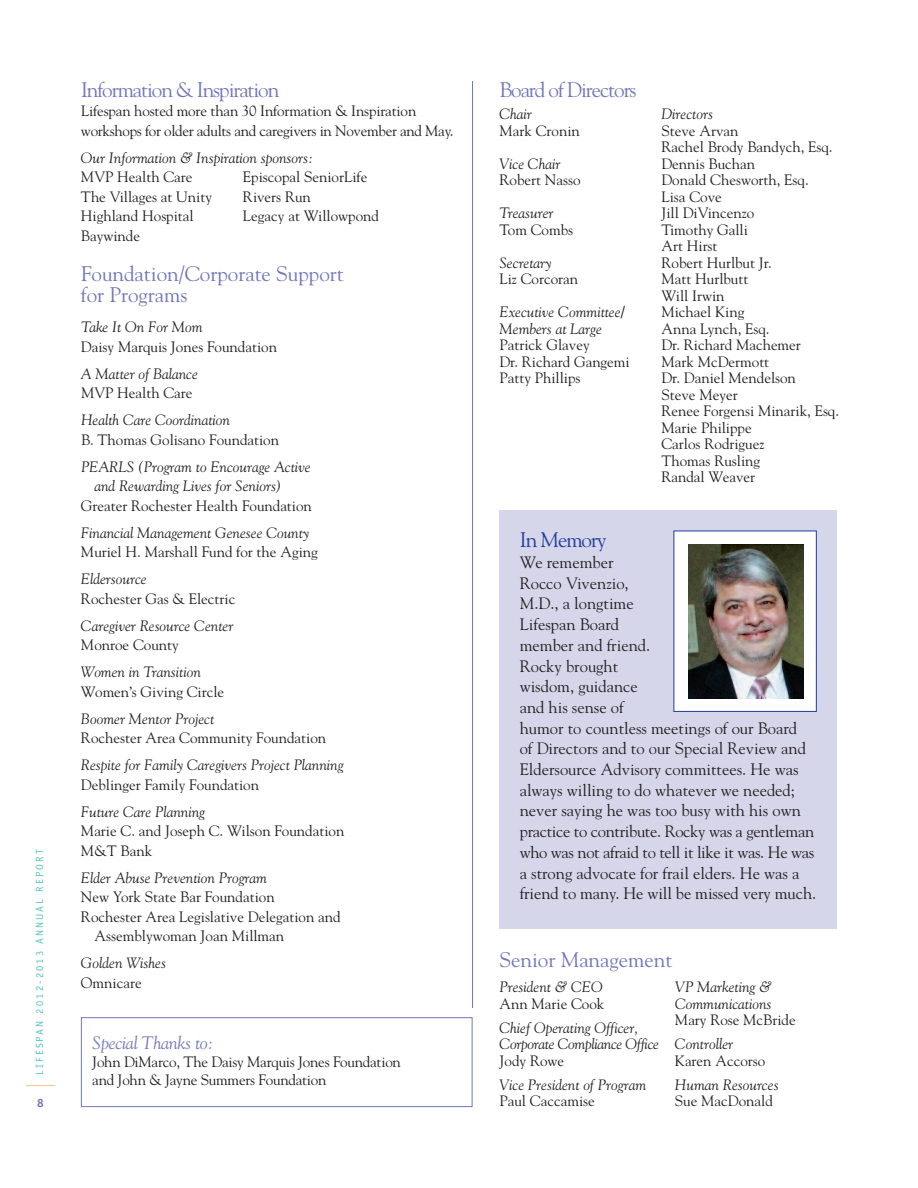
<style>
.page{position:relative;width:918px;height:1188px;background:#fff}
.page>*{position:absolute;margin:0;border:0;box-sizing:border-box;transform-origin:0 0}
.t1{font:21px/21px "Goudy";color:#7377b9}
.t2{font:21px "Goudy";letter-spacing:-.05em;color:#7377b9}
.t3{font:21px "Goudy";letter-spacing:-.05em;color:#223f99}
.t4{font:italic 18px "Goudy";letter-spacing:-.015em;color:#7377b9}
.t5{font:16.5px/20.7px "Goudy";color:#231f20}
.t6{font:15px/16.5px "Goudy";color:#231f20}
.t7{font:italic 15px/16.5px "Goudy";color:#231f20}
.t8{font:15px/19.5px "Goudy";letter-spacing:-.02em;color:#231f20}
.t9{font:italic 15px/16.5px "Goudy";letter-spacing:-.02em;color:#231f20}
.t10{font:700 12px "Officina Sans";color:#7377b9}
.t11{font:10.5px "Officina Sans";letter-spacing:.2em;color:#5ac4bd}
</style>
<div class="page">
<div style="left:500px;top:510px;width:337px;height:418px;background:#d6d6eb"></div>
<div style="left:674px;top:531px;width:142px;height:180px;background:#fff"></div>
<div style="left:674px;top:531px;width:143px;height:181px;border:1px solid #223f99"></div>
<img style="left:688px;top:544px;width:115px;height:154px">
<hr style="left:472px;top:81px;width:1px;height:927px;background:#7377b9">
<div style="left:81px;top:1017px;width:391px;height:90px;border:1px solid #7377b9"></div>
<svg style="left:26px;top:1085px;width:29px;height:1px"></svg>
<p class="t11" style="left:36px;top:1075px;width:227px;rotate:-90deg">LIFESPAN 2012-2013 ANNUAL REPORT</p>
<p class="t10" style="left:37px;top:1098px;width:8px">8</p>
<h1 class="t2" style="left:81px;top:77px;width:200px">Information &amp; Inspiration</h1>
<p class="t8" style="left:81px;top:101px;width:374px">Lifespan hosted more than 30 Information &amp; Inspiration workshops for older adults and caregivers in November and May.</p>
<p class="t7" style="left:81px;top:149px;width:234px">Our Information &amp; Inspiration sponsors:</p>
<p class="t6" style="left:81px;top:169px;width:113px">MVP Health Care</p>
<p class="t6" style="left:243px;top:169px;width:126px">Episcopal SeniorLife</p>
<p class="t6" style="left:81px;top:188px;width:133px">The Villages at Unity</p>
<p class="t6" style="left:243px;top:188px;width:69px">Rivers Run</p>
<p class="t6" style="left:81px;top:208px;width:114px">Highland Hospital</p>
<p class="t6" style="left:243px;top:208px;width:138px">Legacy at Willowpond</p>
<p class="t6" style="left:81px;top:227px;width:61px">Baywinde</p>
<h1 class="t1" style="left:81px;top:263px;width:264px">Foundation/Corporate Support for Programs</h1>
<p class="t7" style="left:81px;top:319px;width:123px">Take It On For Mom</p>
<p class="t6" style="left:81px;top:338px;width:198px">Daisy Marquis Jones Foundation</p>
<p class="t7" style="left:81px;top:365px;width:118px">A Matter of Balance</p>
<p class="t6" style="left:81px;top:385px;width:113px">MVP Health Care</p>
<p class="t7" style="left:81px;top:412px;width:151px">Health Care Coordination</p>
<p class="t6" style="left:81px;top:431px;width:200px">B. Thomas Golisano Foundation</p>
<p class="t7" style="left:94px;top:457px;width:218px;line-height:19.5px;text-indent:-13px">PEARLS (Program to Encourage Active and Rewarding Lives for Seniors)</p>
<p class="t6" style="left:81px;top:497px;width:232px">Greater Rochester Health Foundation</p>
<p class="t7" style="left:81px;top:524px;width:230px">Financial Management Genesee County</p>
<p class="t6" style="left:81px;top:544px;width:238px">Muriel H. Marshall Fund for the Aging</p>
<p class="t7" style="left:81px;top:571px;width:67px">Eldersource</p>
<p class="t6" style="left:81px;top:590px;width:156px">Rochester Gas &amp; Electric</p>
<p class="t7" style="left:81px;top:617px;width:154px">Caregiver Resource Center</p>
<p class="t6" style="left:81px;top:637px;width:99px">Monroe County</p>
<p class="t7" style="left:81px;top:664px;width:121px">Women in Transition</p>
<p class="t6" style="left:81px;top:683px;width:145px">Women’s Giving Circle</p>
<p class="t7" style="left:81px;top:710px;width:135px">Boomer Mentor Project</p>
<p class="t6" style="left:81px;top:730px;width:247px">Rochester Area Community Foundation</p>
<p class="t7" style="left:81px;top:757px;width:264px">Respite for Family Caregivers Project Planning</p>
<p class="t6" style="left:81px;top:776px;width:180px">Deblinger Family Foundation</p>
<p class="t7" style="left:81px;top:803px;width:126px">Future Care Planning</p>
<p class="t6" style="left:81px;top:821px;width:265px;line-height:19.5px">Marie C. and Joseph C. Wilson Foundation<br>M&amp;T Bank</p>
<p class="t7" style="left:81px;top:869px;width:188px">Elder Abuse Prevention Program</p>
<p class="t6" style="left:81px;top:889px;width:195px">New York State Bar Foundation</p>
<p class="t6" style="left:81px;top:908px;width:261px">Rochester Area Legislative Delegation and</p>
<p class="t6" style="left:94px;top:928px;width:191px">Assemblywoman Joan Millman</p>
<p class="t7" style="left:81px;top:955px;width:87px">Golden Wishes</p>
<p class="t6" style="left:81px;top:974px;width:62px">Omnicare</p>
<p class="t4" style="left:92px;top:1033px;width:123px">Special Thanks to:</p>
<p class="t6" style="left:92px;top:1053px;width:310px;line-height:18px">John DiMarco, The Daisy Marquis Jones Foundation and John &amp; Jayne Summers Foundation</p>
<h1 class="t2" style="left:500px;top:77px;width:139px">Board of Directors</h1>
<p class="t7" style="left:500px;top:106px;width:34px">Chair</p>
<p class="t6" style="left:500px;top:122px;width:82px">Mark Cronin</p>
<p class="t7" style="left:500px;top:155px;width:62px">Vice Chair</p>
<p class="t6" style="left:499px;top:172px;width:83px">Robert Nasso</p>
<p class="t7" style="left:499px;top:205px;width:56px">Treasurer</p>
<p class="t6" style="left:499px;top:221px;width:75px">Tom Combs</p>
<p class="t7" style="left:499px;top:254px;width:54px">Secretary</p>
<p class="t6" style="left:499px;top:271px;width:80px">Liz Corcoran</p>
<p class="t7" style="left:499px;top:304px;width:127px">Executive Committee/<br>Members at Large</p>
<p class="t6" style="left:499px;top:337px;width:132px">Patrick Glavey<br>Dr. Richard Gangemi<br>Patty Phillips</p>
<p class="t7" style="left:661px;top:106px;width:53px">Directors</p>
<p class="t6" style="left:661px;top:122px;width:179px">Steve Arvan<br>Rachel Brody Bandych, Esq.<br>Dennis Buchan<br>Donald Chesworth, Esq.<br>Lisa Cove<br>Jill DiVincenzo<br>Timothy Galli<br>Art Hirst<br>Robert Hurlbut Jr.<br>Matt Hurlbutt<br>Will Irwin<br>Michael King<br>Anna Lynch, Esq.<br>Dr. Richard Machemer<br>Mark McDermott<br>Dr. Daniel Mendelson<br>Steve Meyer<br>Renee Forgensi Minarik, Esq.<br>Marie Philippe<br>Carlos Rodriguez<br>Thomas Rusling<br>Randal Weaver</p>
<h1 class="t3" style="left:520px;top:528px;width:88px">In Memory</h1>
<p class="t5" style="left:520px;top:552px;width:298px">We remember<br>Rocco Vivenzio,<br>M.D., a longtime<br>Lifespan Board<br>member and friend.<br>Rocky brought<br>wisdom, guidance<br>and his sense of<br>humor to countless meetings of our Board<br>of Directors and to our Special Review and<br>Eldersource Advisory committees. He was always willing to do whatever we needed; never saying he was too busy with his own practice to contribute. Rocky was a gentleman who was not afraid to tell it like it was. He was a strong advocate for frail elders. He was a friend to many. He will be missed very much.</p>
<h1 class="t1" style="left:500px;top:950px;width:175px">Senior Management</h1>
<p class="t7" style="left:500px;top:979px;width:105px">President &amp; CEO</p>
<p class="t6" style="left:500px;top:995px;width:106px">Ann Marie Cook</p>
<p class="t9" style="left:500px;top:1019px;width:161px">Chief Operating Officer,<br>Corporate Compliance Office</p>
<p class="t6" style="left:500px;top:1052px;width:66px">Jody Rowe</p>
<p class="t7" style="left:500px;top:1076px;width:148px">Vice President of Program</p>
<p class="t6" style="left:499px;top:1093px;width:97px">Paul Caccamise</p>
<p class="t7" style="left:675px;top:979px;width:98px">VP Marketing &amp;<br>Communications</p>
<p class="t6" style="left:675px;top:1012px;width:122px">Mary Rose McBride</p>
<p class="t7" style="left:675px;top:1036px;width:60px">Controller</p>
<p class="t6" style="left:675px;top:1052px;width:92px">Karen Accorso</p>
<p class="t7" style="left:675px;top:1076px;width:105px">Human Resources</p>
<p class="t6" style="left:675px;top:1093px;width:99px">Sue MacDonald</p>
</div>
